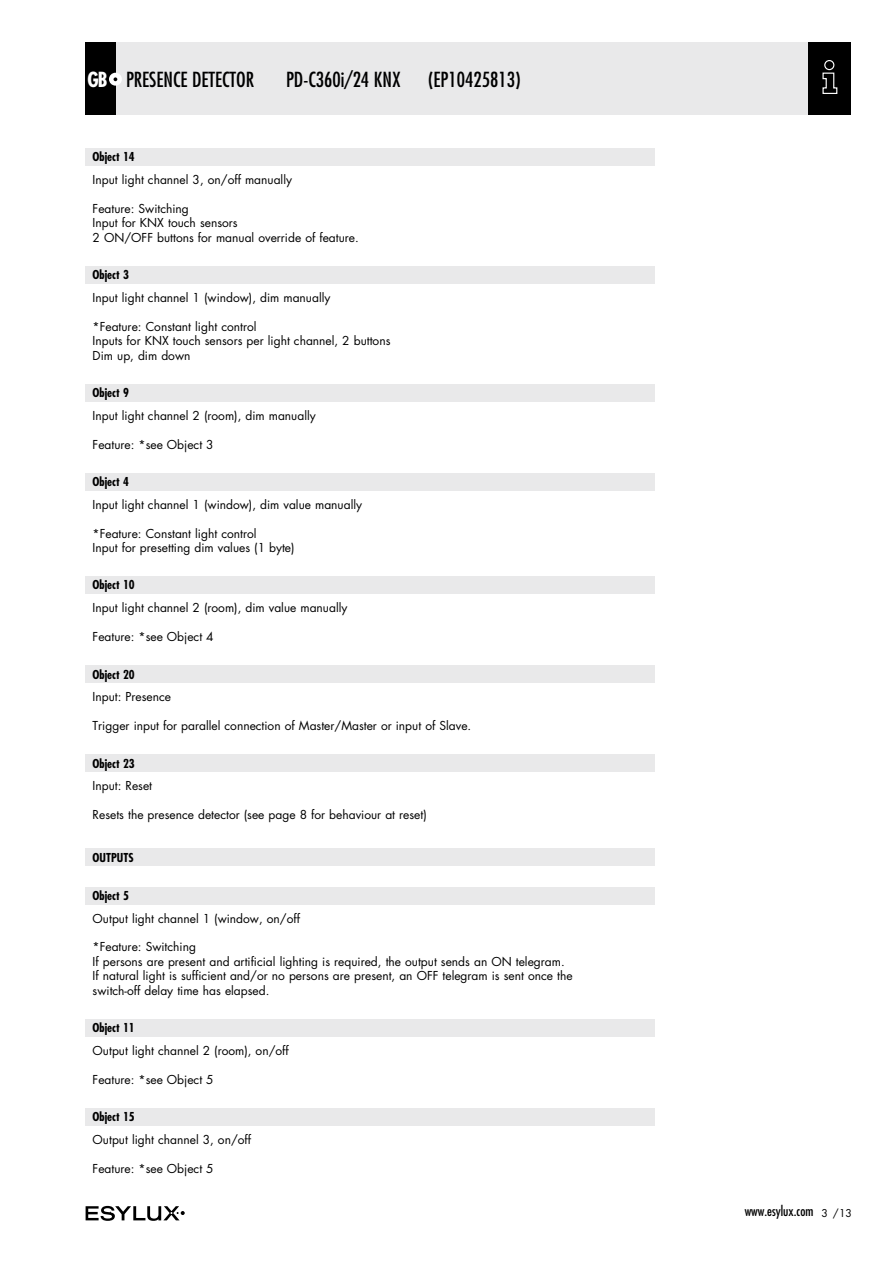
<style>
.page{position:relative;width:893px;height:1263px;background:#fff}
.page>*{position:absolute;margin:0;border:0;box-sizing:border-box;transform-origin:0 0}
.t1{font:condensed 20.25px "Futura";color:#000}
.t2{font:condensed 13.5px "Futura";color:#000}
.t3{font:12px/14.4px "Futura";color:#000}
.t4{font:700 condensed 12px "Futura";color:#000}
.s1{font-weight:700;color:#fff}
.s2{font-stretch:normal;font-size:10.5px}
</style>
<div class="page">
<svg style="left:86px;top:1206px;width:99px;height:15px"></svg>
<div style="left:85px;top:43px;width:765px;height:72px;background:#e9e9ea"></div>
<div style="left:808px;top:43px;width:42px;height:72px;background:#000"></div>
<svg style="left:822px;top:60px;width:15px;height:34px"></svg>
<div style="left:85px;top:43px;width:30px;height:72px;background:#000"></div>
<div style="left:109px;top:73px;width:13px;height:13px;background:#fff;border-radius:50%"></div>
<svg style="left:114px;top:77px;width:3px;height:4px"></svg>
<div style="left:85px;top:755px;width:570px;height:17px;background:#e9e9ea"></div>
<div style="left:85px;top:149px;width:570px;height:17px;background:#e9e9ea"></div>
<div style="left:85px;top:849px;width:570px;height:17px;background:#e9e9ea"></div>
<div style="left:85px;top:665px;width:570px;height:18px;background:#e9e9ea"></div>
<div style="left:85px;top:384px;width:570px;height:17px;background:#e9e9ea"></div>
<div style="left:85px;top:473px;width:570px;height:17px;background:#e9e9ea"></div>
<div style="left:85px;top:887px;width:570px;height:17px;background:#e9e9ea"></div>
<div style="left:85px;top:1020px;width:570px;height:17px;background:#e9e9ea"></div>
<div style="left:85px;top:1108px;width:570px;height:18px;background:#e9e9ea"></div>
<div style="left:85px;top:267px;width:570px;height:17px;background:#e9e9ea"></div>
<div style="left:85px;top:577px;width:570px;height:17px;background:#e9e9ea"></div>
<h1 class="t1" style="left:88px;top:67px;width:168px"><span class="s1">GB</span> PRESENCE DETECTOR</h1>
<h1 class="t1" style="left:286px;top:67px;width:116px">PD-C360i/24 KNX</h1>
<h1 class="t1" style="left:428px;top:67px;width:94px">(EP10425813)</h1>
<p class="t4" style="left:93px;top:149px;width:44px">Object 14</p>
<p class="t3" style="left:93px;top:173px;width:201px">Input light channel 3, on/off manually</p>
<p class="t3" style="left:93px;top:202px;width:268px">Feature: Switching<br>Input for KNX touch sensors<br>2 ON/OFF buttons for manual override of feature.</p>
<p class="t4" style="left:93px;top:267px;width:38px">Object 3</p>
<p class="t3" style="left:93px;top:291px;width:239px">Input light channel 1 (window), dim manually</p>
<p class="t3" style="left:93px;top:319px;width:299px">*Feature: Constant light control<br>Inputs for KNX touch sensors per light channel, 2 buttons<br>Dim up, dim down</p>
<p class="t4" style="left:93px;top:385px;width:38px">Object 9</p>
<p class="t3" style="left:93px;top:408px;width:225px">Input light channel 2 (room), dim manually</p>
<p class="t3" style="left:93px;top:437px;width:123px">Feature: *see Object 3</p>
<p class="t4" style="left:93px;top:474px;width:38px">Object 4</p>
<p class="t3" style="left:93px;top:497px;width:271px">Input light channel 1 (window), dim value manually</p>
<p class="t3" style="left:93px;top:526px;width:203px">*Feature: Constant light control<br>Input for presetting dim values (1 byte)</p>
<p class="t4" style="left:93px;top:577px;width:44px">Object 10</p>
<p class="t3" style="left:93px;top:601px;width:256px">Input light channel 2 (room), dim value manually</p>
<p class="t3" style="left:93px;top:630px;width:123px">Feature: *see Object 4</p>
<p class="t4" style="left:93px;top:666px;width:44px">Object 20</p>
<p class="t3" style="left:93px;top:690px;width:80px">Input: Presence</p>
<p class="t3" style="left:93px;top:719px;width:380px">Trigger input for parallel connection of Master/Master or input of Slave.</p>
<p class="t4" style="left:93px;top:755px;width:44px">Object 23</p>
<p class="t3" style="left:93px;top:779px;width:61px">Input: Reset</p>
<p class="t3" style="left:93px;top:808px;width:336px">Resets the presence detector (see page 8 for behaviour at reset)</p>
<p class="t4" style="left:93px;top:850px;width:43px">OUTPUTS</p>
<p class="t4" style="left:93px;top:887px;width:38px">Object 5</p>
<p class="t3" style="left:93px;top:911px;width:209px">Output light channel 1 (window, on/off</p>
<p class="t3" style="left:93px;top:940px;width:481px">*Feature: Switching<br>If persons are present and artificial lighting is required, the output sends an ON telegram.<br>If natural light is sufficient and/or no persons are present, an OFF telegram is sent once the switch-off delay time has elapsed.</p>
<p class="t4" style="left:93px;top:1020px;width:44px">Object 11</p>
<p class="t3" style="left:93px;top:1043px;width:198px">Output light channel 2 (room), on/off</p>
<p class="t3" style="left:93px;top:1072px;width:123px">Feature: *see Object 5</p>
<p class="t4" style="left:93px;top:1109px;width:44px">Object 15</p>
<p class="t3" style="left:93px;top:1132px;width:160px">Output light channel 3, on/off</p>
<p class="t3" style="left:93px;top:1161px;width:123px">Feature: *see Object 5</p>
<p class="t2" style="left:745px;top:1203px;width:109px">www.esylux.com <span class="s2">3 /13</span></p>
</div>
